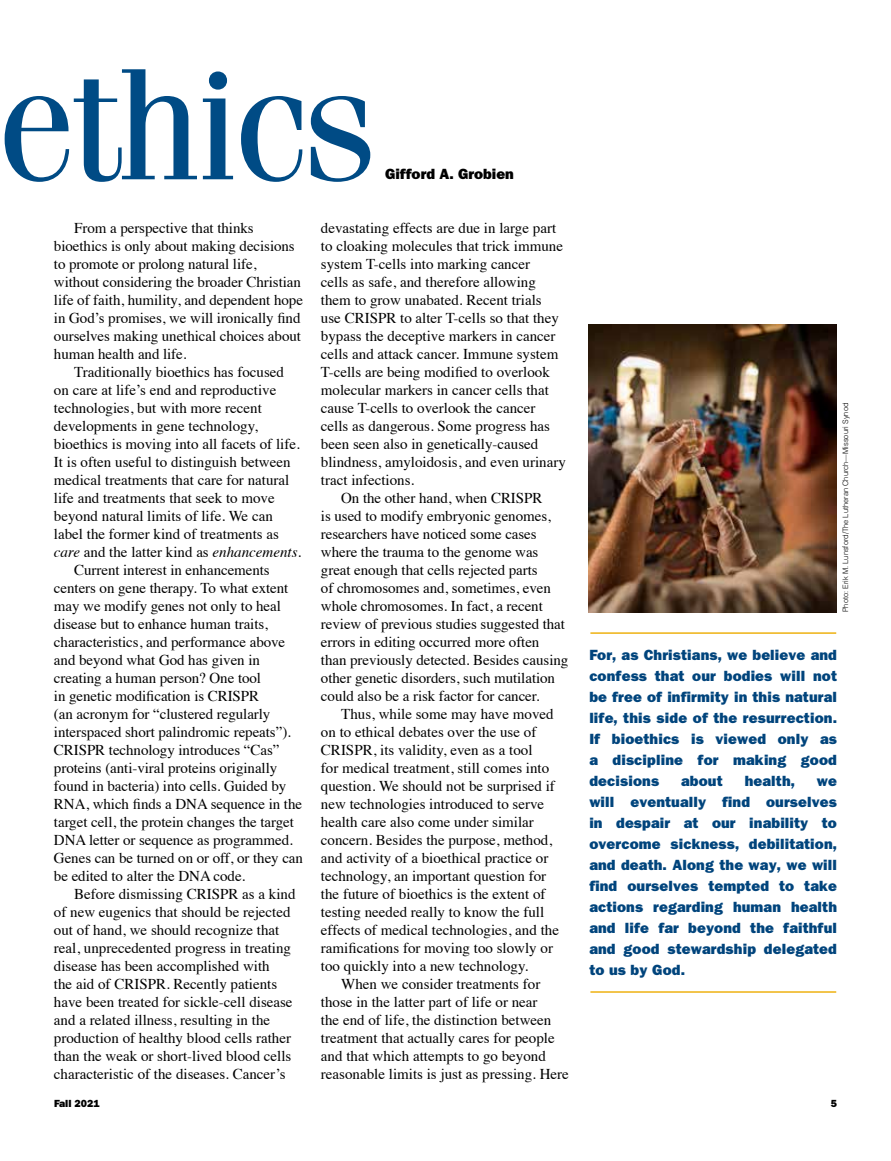
<style>
.page{position:relative;width:891px;height:1161px;background:#fff}
.page>*{position:absolute;margin:0;border:0;box-sizing:border-box;transform-origin:0 0}
.t1{font:159px "Fenice";letter-spacing:-.04em;color:#004b85}
.t2{font:15px/18px "Times";color:#000}
.t3{font:800 15px/21px "Tee Franklin";letter-spacing:.01em;color:#00447c;text-align:justify}
.t4{font:800 15px "Tee Franklin";color:#000}
.t5{font:800 10.5px "Tee Franklin";color:#000}
.t6{font:300 7.5px "Helvetica";color:#000}
.s1{font-style:italic}
</style>
<div class="page">
<hr style="left:590px;top:632px;width:246px;height:2px;background:#eeb111">
<hr style="left:590px;top:991px;width:246px;height:2px;background:#eeb111">
<img style="left:588px;top:324px;width:249px;height:288px">
<h1 class="t1" style="left:-3px;top:30px;width:382px">ethics</h1>
<p class="t4" style="left:385px;top:165px;width:130px">Gifford A. Grobien</p>
<p class="t2" style="left:54px;top:218px;width:251px;text-indent:20px">From a perspective that thinks bioethics is only about making decisions to promote or prolong natural life, without considering the broader Christian life of faith, humility, and dependent hope in God’s promises, we will ironically find ourselves making unethical choices about human health and life.</p>
<p class="t2" style="left:74px;top:362px;width:211px">Traditionally bioethics has focused</p>
<p class="t2" style="left:54px;top:380px;width:224px">on care at life’s end and reproductive</p>
<p class="t2" style="left:54px;top:398px;width:209px">technologies, but with more recent</p>
<p class="t2" style="left:54px;top:416px;width:205px">developments in gene technology,</p>
<p class="t2" style="left:54px;top:434px;width:247px">bioethics is moving into all facets of life.</p>
<p class="t2" style="left:54px;top:452px;width:238px">It is often useful to distinguish between</p>
<p class="t2" style="left:54px;top:470px;width:237px">medical treatments that care for natural</p>
<p class="t2" style="left:54px;top:488px;width:222px">life and treatments that seek to move</p>
<p class="t2" style="left:54px;top:506px;width:220px">beyond natural limits of life. We can</p>
<p class="t2" style="left:54px;top:524px;width:226px">label the former kind of treatments as</p>
<p class="t2" style="left:54px;top:542px;width:249px"><span class="s1">care</span> and the latter kind as <span class="s1">enhancements</span>.</p>
<p class="t2" style="left:74px;top:560px;width:197px">Current interest in enhancements</p>
<p class="t2" style="left:54px;top:578px;width:236px">centers on gene therapy. To what extent</p>
<p class="t2" style="left:54px;top:596px;width:228px">may we modify genes not only to heal</p>
<p class="t2" style="left:54px;top:614px;width:216px">disease but to enhance human traits,</p>
<p class="t2" style="left:54px;top:632px;width:233px">characteristics, and performance above</p>
<p class="t2" style="left:54px;top:650px;width:207px">and beyond what God has given in</p>
<p class="t2" style="left:54px;top:668px;width:209px">creating a human person? One tool</p>
<p class="t2" style="left:54px;top:686px;width:207px">in genetic modification is CRISPR</p>
<p class="t2" style="left:54px;top:704px;width:218px">(an acronym for “clustered regularly</p>
<p class="t2" style="left:54px;top:722px;width:239px">interspaced short palindromic repeats”).</p>
<p class="t2" style="left:54px;top:740px;width:227px">CRISPR technology introduces “Cas”</p>
<p class="t2" style="left:54px;top:758px;width:225px">proteins (anti-viral proteins originally</p>
<p class="t2" style="left:54px;top:776px;width:234px">found in bacteria) into cells. Guided by</p>
<p class="t2" style="left:54px;top:794px;width:250px">RNA, which finds a DNA sequence in the</p>
<p class="t2" style="left:54px;top:812px;width:242px">target cell, the protein changes the target</p>
<p class="t2" style="left:54px;top:830px;width:240px">DNA letter or sequence as programmed.</p>
<p class="t2" style="left:54px;top:848px;width:251px">Genes can be turned on or off, or they can</p>
<p class="t2" style="left:54px;top:866px;width:193px">be edited to alter the DNA code.</p>
<p class="t2" style="left:74px;top:884px;width:223px">Before dismissing CRISPR as a kind</p>
<p class="t2" style="left:54px;top:902px;width:238px">of new eugenics that should be rejected</p>
<p class="t2" style="left:54px;top:920px;width:227px">out of hand, we should recognize that</p>
<p class="t2" style="left:54px;top:938px;width:239px">real, unprecedented progress in treating</p>
<p class="t2" style="left:54px;top:956px;width:217px">disease has been accomplished with</p>
<p class="t2" style="left:54px;top:974px;width:225px">the aid of CRISPR. Recently patients</p>
<p class="t2" style="left:54px;top:992px;width:240px">have been treated for sickle-cell disease</p>
<p class="t2" style="left:54px;top:1010px;width:218px">and a related illness, resulting in the</p>
<p class="t2" style="left:54px;top:1028px;width:239px">production of healthy blood cells rather</p>
<p class="t2" style="left:54px;top:1046px;width:239px">than the weak or short-lived blood cells</p>
<p class="t2" style="left:54px;top:1064px;width:233px">characteristic of the diseases. Cancer’s</p>
<p class="t2" style="left:321px;top:218px;width:237px">devastating effects are due in large part</p>
<p class="t2" style="left:321px;top:236px;width:244px">to cloaking molecules that trick immune</p>
<p class="t2" style="left:321px;top:254px;width:211px">system T-cells into marking cancer</p>
<p class="t2" style="left:321px;top:272px;width:216px">cells as safe, and therefore allowing</p>
<p class="t2" style="left:321px;top:290px;width:222px">them to grow unabated. Recent trials</p>
<p class="t2" style="left:321px;top:308px;width:239px">use CRISPR to alter T-cells so that they</p>
<p class="t2" style="left:321px;top:326px;width:236px">bypass the deceptive markers in cancer</p>
<p class="t2" style="left:321px;top:344px;width:239px">cells and attack cancer. Immune system</p>
<p class="t2" style="left:321px;top:362px;width:231px">T-cells are being modified to overlook</p>
<p class="t2" style="left:321px;top:380px;width:229px">molecular markers in cancer cells that</p>
<p class="t2" style="left:321px;top:398px;width:216px">cause T-cells to overlook the cancer</p>
<p class="t2" style="left:321px;top:416px;width:231px">cells as dangerous. Some progress has</p>
<p class="t2" style="left:321px;top:434px;width:219px">been seen also in genetically-caused</p>
<p class="t2" style="left:321px;top:452px;width:246px">blindness, amyloidosis, and even urinary</p>
<p class="t2" style="left:321px;top:470px;width:95px">tract infections.</p>
<p class="t2" style="left:341px;top:488px;width:203px">On the other hand, when CRISPR</p>
<p class="t2" style="left:321px;top:506px;width:231px">is used to modify embryonic genomes,</p>
<p class="t2" style="left:321px;top:524px;width:217px">researchers have noticed some cases</p>
<p class="t2" style="left:321px;top:542px;width:219px">where the trauma to the genome was</p>
<p class="t2" style="left:321px;top:560px;width:218px">great enough that cells rejected parts</p>
<p class="t2" style="left:321px;top:578px;width:231px">of chromosomes and, sometimes, even</p>
<p class="t2" style="left:321px;top:596px;width:223px">whole chromosomes. In fact, a recent</p>
<p class="t2" style="left:321px;top:614px;width:246px">review of previous studies suggested that</p>
<p class="t2" style="left:321px;top:632px;width:220px">errors in editing occurred more often</p>
<p class="t2" style="left:321px;top:650px;width:249px">than previously detected. Besides causing</p>
<p class="t2" style="left:321px;top:668px;width:236px">other genetic disorders, such mutilation</p>
<p class="t2" style="left:321px;top:686px;width:220px">could also be a risk factor for cancer.</p>
<p class="t2" style="left:341px;top:704px;width:214px">Thus, while some may have moved</p>
<p class="t2" style="left:321px;top:722px;width:217px">on to ethical debates over the use of</p>
<p class="t2" style="left:321px;top:740px;width:213px">CRISPR, its validity, even as a tool</p>
<p class="t2" style="left:321px;top:758px;width:230px">for medical treatment, still comes into</p>
<p class="t2" style="left:321px;top:776px;width:235px">question. We should not be surprised if</p>
<p class="t2" style="left:321px;top:794px;width:225px">new technologies introduced to serve</p>
<p class="t2" style="left:321px;top:812px;width:214px">health care also come under similar</p>
<p class="t2" style="left:321px;top:830px;width:233px">concern. Besides the purpose, method,</p>
<p class="t2" style="left:321px;top:848px;width:229px">and activity of a bioethical practice or</p>
<p class="t2" style="left:321px;top:866px;width:227px">technology, an important question for</p>
<p class="t2" style="left:321px;top:884px;width:226px">the future of bioethics is the extent of</p>
<p class="t2" style="left:321px;top:902px;width:225px">testing needed really to know the full</p>
<p class="t2" style="left:321px;top:920px;width:240px">effects of medical technologies, and the</p>
<p class="t2" style="left:321px;top:938px;width:234px">ramifications for moving too slowly or</p>
<p class="t2" style="left:321px;top:956px;width:209px">too quickly into a new technology.</p>
<p class="t2" style="left:341px;top:974px;width:201px">When we consider treatments for</p>
<p class="t2" style="left:321px;top:992px;width:218px">those in the latter part of life or near</p>
<p class="t2" style="left:321px;top:1010px;width:232px">the end of life, the distinction between</p>
<p class="t2" style="left:321px;top:1028px;width:235px">treatment that actually cares for people</p>
<p class="t2" style="left:321px;top:1046px;width:226px">and that which attempts to go beyond</p>
<p class="t2" style="left:321px;top:1064px;width:249px">reasonable limits is just as pressing. Here</p>
<p class="t6" style="left:841px;top:612px;width:211px;rotate:-90deg">Photo: Erik M. Lunsford/The Lutheran Church—Missouri Synod</p>
<p class="t3" style="left:589px;top:644px;width:249px">For, as Christians, we believe and confess that our bodies will not be free of infirmity in this natural life, this side of the resurrection.<br>If bioethics is viewed only as a discipline for making good decisions</p>
<p class="t3" style="left:681px;top:770px;width:43px">about</p>
<p class="t3" style="left:745px;top:770px;width:52px">health,</p>
<p class="t3" style="left:589px;top:770px;width:249px;text-indent:228px">we will eventually find ourselves in despair at our inability to overcome sickness, debilitation, and death. Along the way, we will find ourselves tempted to take actions regarding human health and life far beyond the faithful and good stewardship delegated to us by God.</p>
<p class="t5" style="left:54px;top:1097px;width:47px">Fall 2021</p>
<p class="t5" style="left:831px;top:1097px;width:8px">5</p>
</div>
